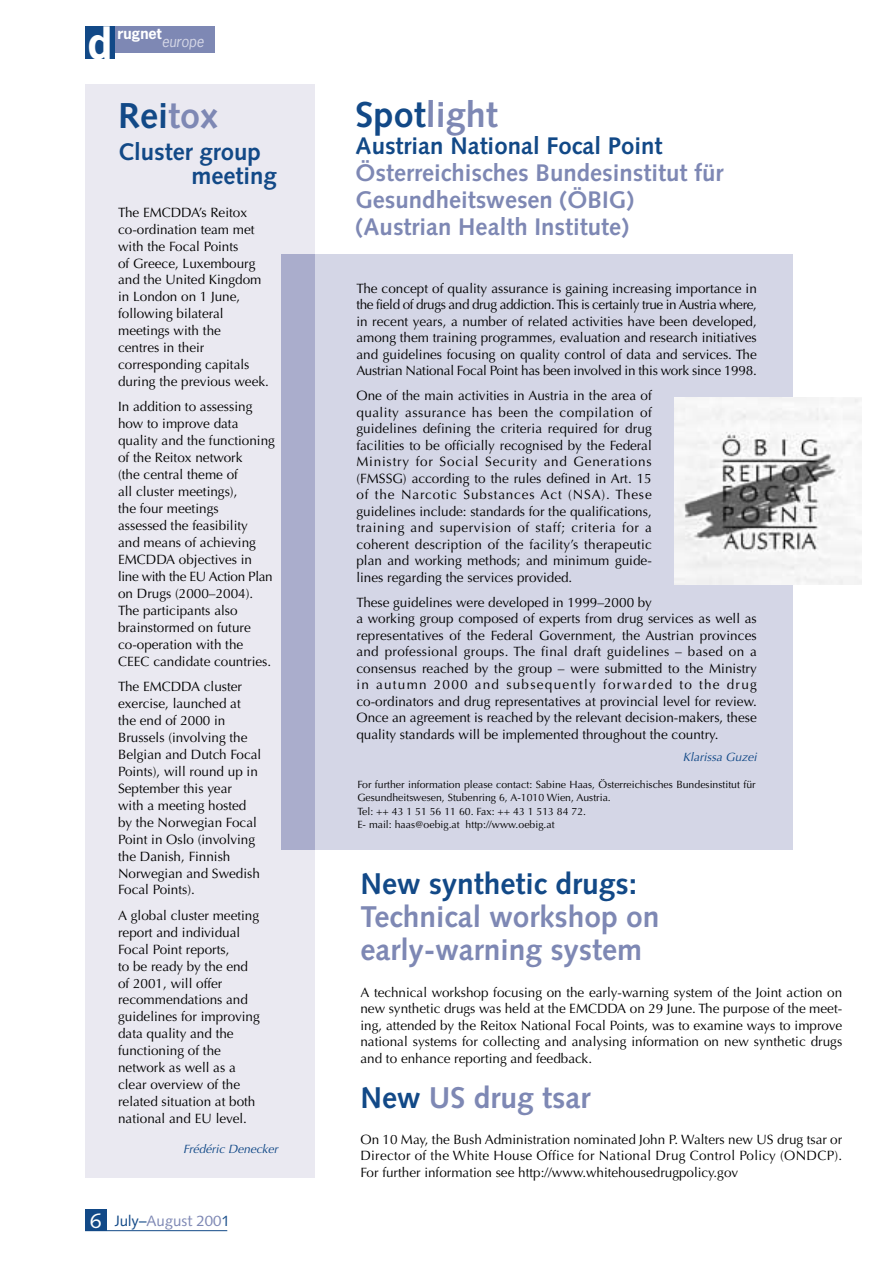
<style>
.page{position:relative;width:892px;height:1263px;background:#fff}
.page>*{position:absolute;margin:0;border:0;box-sizing:border-box;transform-origin:0 0}
.t1{font:700 42px "News Gothic";color:#fff}
.t2{font:700 36px "Syntax";color:#7e88b4}
.t3{font:700 36px "Syntax";color:#124987}
.t4{font:700 30px/33px "Syntax";color:#7e88b4}
.t5{font:700 30px "Syntax";color:#124987}
.t6{font:700 24px/27px "Syntax";color:#7e88b4}
.t7{font:700 24px/24px "Syntax";color:#124987}
.t8{font:15px "Syntax";color:#7e88b4}
.t9{font:700 14.55px "News Gothic";color:#fff}
.t10{font:italic 14.55px "News Gothic";color:#d4d6e6}
.t11{font:13.5px/17px "Optima";color:#000}
.t12{font:italic 12px "Optima";color:#124987}
.t13{font:10.5px/13.5px "Optima";color:#000}
.s1{color:#7e88b4}
.s2{font-size:21px;color:#fff}
.s3{color:#124987}
</style>
<div class="page">
<div style="left:85px;top:26px;width:30px;height:33px;background:#124987"></div>
<div style="left:115px;top:26px;width:99px;height:26px;background:#7e88b4"></div>
<div style="left:85px;top:1209px;width:21px;height:21px;background:#124987"></div>
<hr style="left:85px;top:1230px;width:142px;height:1px;background:#124987">
<div style="left:85px;top:85px;width:230px;height:1093px;background:#eae9f1"></div>
<div style="left:312px;top:254px;width:480px;height:595px;background:#d4d6e6"></div>
<div style="left:281px;top:254px;width:33px;height:595px;background:#aaadcc"></div>
<img style="left:674px;top:397px;width:187px;height:187px">
<h1 class="t1" style="left:88px;top:26px;width:26px">d</h1>
<p class="t9" style="left:117px;top:28px;width:46px">rugnet</p>
<p class="t10" style="left:162px;top:36px;width:44px">europe</p>
<h2 class="t3" style="left:118px;top:101px;width:101px">Rei<span class="s1">tox</span></h2>
<h3 class="t7" style="left:191px;top:142px;width:87px;text-indent:-73px">Cluster group meeting</h3>
<p class="t11" style="left:118px;top:205px;width:152px">The EMCDDA’s Reitox co-ordination team met with the Focal Points<br>of Greece, Luxembourg and the United Kingdom in London on 1 June, following bilateral meetings with the<br>centres in their corresponding capitals during the previous week.</p>
<p class="t11" style="left:118px;top:400px;width:158px">In addition to assessing how to improve data quality and the functioning of the Reitox network<br>(the central theme of<br>all cluster meetings),<br>the four meetings<br>assessed the feasibility<br>and means of achieving<br>EMCDDA objectives in line with the EU Action Plan on Drugs (2000–2004).<br>The participants also brainstormed on future co-operation with the<br>CEEC candidate countries.</p>
<p class="t11" style="left:118px;top:679px;width:145px">The EMCDDA cluster exercise, launched at the end of 2000 in<br>Brussels (involving the<br>Belgian and Dutch Focal<br>Points), will round up in<br>September this year<br>with a meeting hosted by the Norwegian Focal<br>Point in Oslo (involving the Danish, Finnish<br>Norwegian and Swedish<br>Focal Points).</p>
<p class="t11" style="left:118px;top:908px;width:143px">A global cluster meeting report and individual<br>Focal Point reports,<br>to be ready by the end of 2001, will offer recommendations and guidelines for improving data quality and the functioning of the network as well as a clear overview of the related situation at both national and EU level.</p>
<p class="t12" style="left:183px;top:1144px;width:96px">Frédéric Denecker</p>
<p class="t8" style="left:90px;top:1214px;width:142px"><span class="s2">6</span> <span class="s3">July–</span>August 200<span class="s3">1</span></p>
<h2 class="t2" style="left:355px;top:100px;width:144px"><span class="s3">Spot</span>light</h2>
<h3 class="t7" style="left:355px;top:136px;width:308px">Austrian National Focal Point</h3>
<h3 class="t6" style="left:355px;top:162px;width:369px">Österreichisches Bundesinstitut für<br>Gesundheitswesen (ÖBIG) (Austrian Health Institute)</h3>
<p class="t11" style="left:356px;top:281px;width:402px;line-height:16.5px;text-align:justify">The concept of quality assurance is gaining increasing importance in the field of drugs and drug addiction. This is certainly true in Austria where, in recent years, a number of related activities have been developed, among them training programmes, evaluation and research initiatives and guidelines focusing on quality control of data and services. The Austrian National Focal Point has been involved in this work since 1998.</p>
<p class="t11" style="left:356px;top:389px;width:297px;line-height:16.5px;text-align:justify">One of the main activities in Austria in the area of quality assurance has been the compilation of guidelines defining the criteria required for drug facilities to be officially recognised by the Federal Ministry for Social Security and Generations (FMSSG) according to the rules defined in Art. 15 of the Narcotic Substances Act (NSA). These guidelines include: standards for the qualifications, training and supervision of staff; criteria for a coherent description of the facility’s therapeutic plan and working methods; and minimum guide&shy;lines regarding the services provided.</p>
<p class="t11" style="left:356px;top:595px;width:402px;line-height:16.5px">These guidelines were developed in 1999–2000 by<br>a working group composed of experts from drug services as well as representatives of the Federal Government, the Austrian provinces and professional groups. The final draft guidelines – based on a consensus reached by the group – were submitted to the Ministry in autumn 2000 and subsequently forwarded to the drug co-ordinators and drug representatives at provincial level for review.<br>Once an agreement is reached by the relevant decision-makers, these quality standards will be implemented throughout the country.</p>
<p class="t12" style="left:683px;top:752px;width:76px">Klarissa Guzei</p>
<p class="t13" style="left:357px;top:778px;width:400px">For further information please contact: Sabine Haas, Österreichisches Bundesinstitut für Gesundheitswesen, Stubenring 6, A-1010 Wien, Austria.<br>Tel: ++ 43 1 51 56 11 60. Fax: ++ 43 1 513 84 72.<br>E- mail: haas@oebig.at http://www.oebig.at</p>
<h3 class="t5" style="left:360px;top:871px;width:278px">New synthetic drugs:</h3>
<h3 class="t4" style="left:360px;top:902px;width:300px">Technical workshop on early-warning system</h3>
<p class="t11" style="left:360px;top:985px;width:483px;line-height:16.5px;text-align:justify">A technical workshop focusing on the early-warning system of the Joint action on new synthetic drugs was held at the EMCDDA on 29 June. The purpose of the meet&shy;ing, attended by the Reitox National Focal Points, was to examine ways to improve national systems for collecting and analysing information on new synthetic drugs and to enhance reporting and feedback.</p>
<h3 class="t4" style="left:360px;top:1084px;width:231px"><span class="s3">New</span> US drug tsar</h3>
<p class="t11" style="left:360px;top:1132px;width:483px;line-height:16.5px;text-align:justify">On 10 May, the Bush Administration nominated John P. Walters new US drug tsar or Director of the White House Office for National Drug Control Policy (ONDCP).<br>For further information see http://www.whitehousedrugpolicy.gov</p>
</div>
